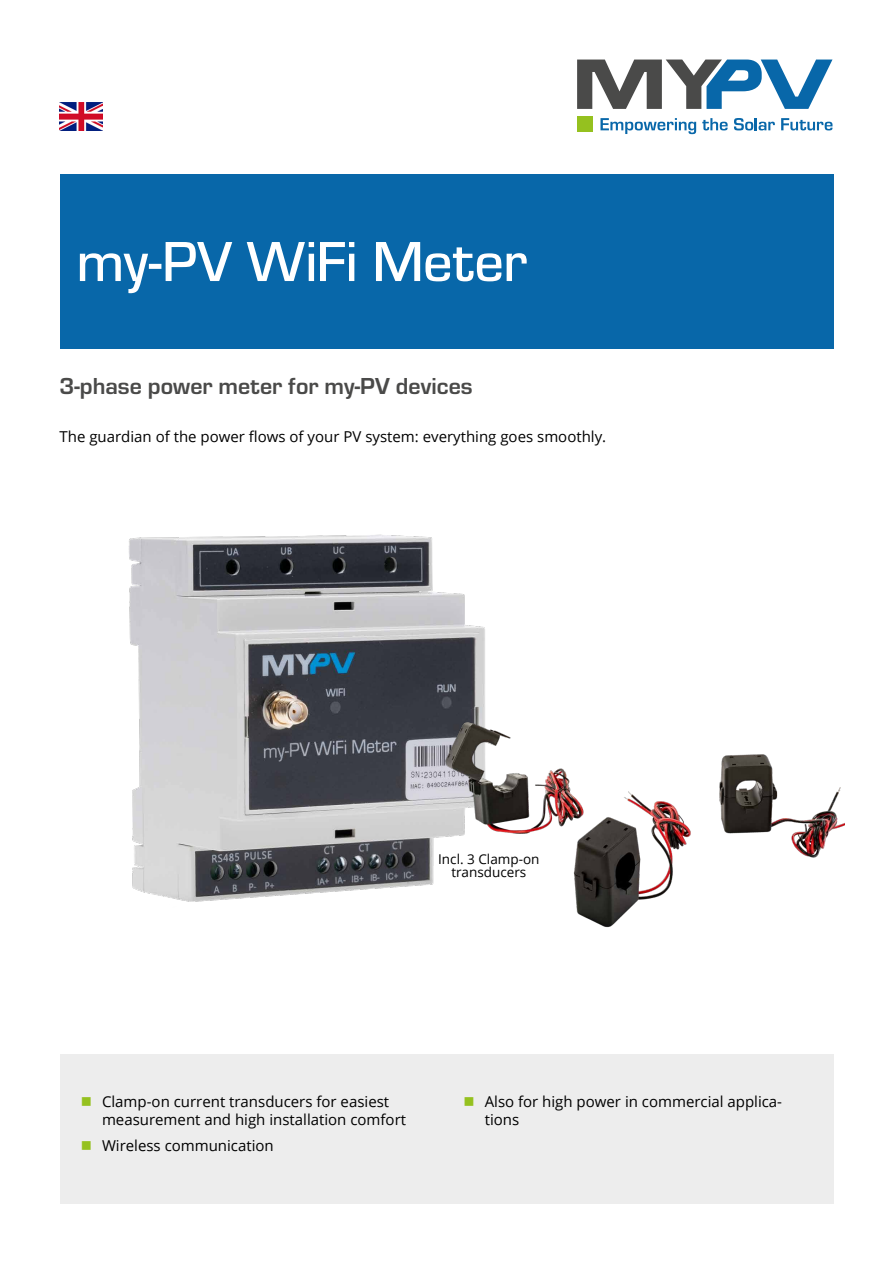
<style>
.page{position:relative;width:893px;height:1263px;background:#fff}
.page>*{position:absolute;margin:0;border:0;box-sizing:border-box;transform-origin:0 0}
.t1{font:500 58.5px "Eurostile";letter-spacing:-.005em;color:#fff}
.t2{font:700 24px "Eurostile";color:#4a4a49}
.t3{font:15px/18px "Open Sans";color:#000}
.t4{font:13.5px/13.5px "Open Sans";color:#000;text-align:center}
</style>
<div class="page">
<div style="left:60px;top:1053px;width:773px;height:150px;background:#ededed"></div>
<div style="left:60px;top:174px;width:773px;height:175px;background:#0867a9"></div>
<svg style="left:600px;top:118px;width:96px;height:16px"></svg>
<svg style="left:702px;top:118px;width:26px;height:12px"></svg>
<svg style="left:734px;top:118px;width:41px;height:12px"></svg>
<svg style="left:781px;top:118px;width:51px;height:12px"></svg>
<div style="left:577px;top:117px;width:15px;height:15px;background:#95c11f"></div>
<svg style="left:577px;top:60px;width:255px;height:49px"></svg>
<img style="left:128px;top:534px;width:717px;height:368px">
<img style="left:413px;top:701px;width:431px;height:227px">
<img style="left:60px;top:103px;width:42px;height:28px">
<h1 class="t1" style="left:77px;top:222px;width:452px">my-PV WiFi Meter</h1>
<h2 class="t2" style="left:60px;top:369px;width:415px">3-phase power meter for my-PV devices</h2>
<p class="t3" style="left:60px;top:428px;width:548px">The guardian of the power flows of your PV system: everything goes smoothly.</p>
<p class="t4" style="left:438px;top:852px;width:103px">Incl. 3 Clamp-on transducers</p>
<p class="t3" style="left:102px;top:1092px;width:306px">Clamp-on current transducers for easiest measurement and high installation comfort</p>
<p class="t3" style="left:102px;top:1136px;width:173px">Wireless communication</p>
<p class="t3" style="left:485px;top:1092px;width:299px">Also for high power in commercial applica&shy;tions</p>
</div>
